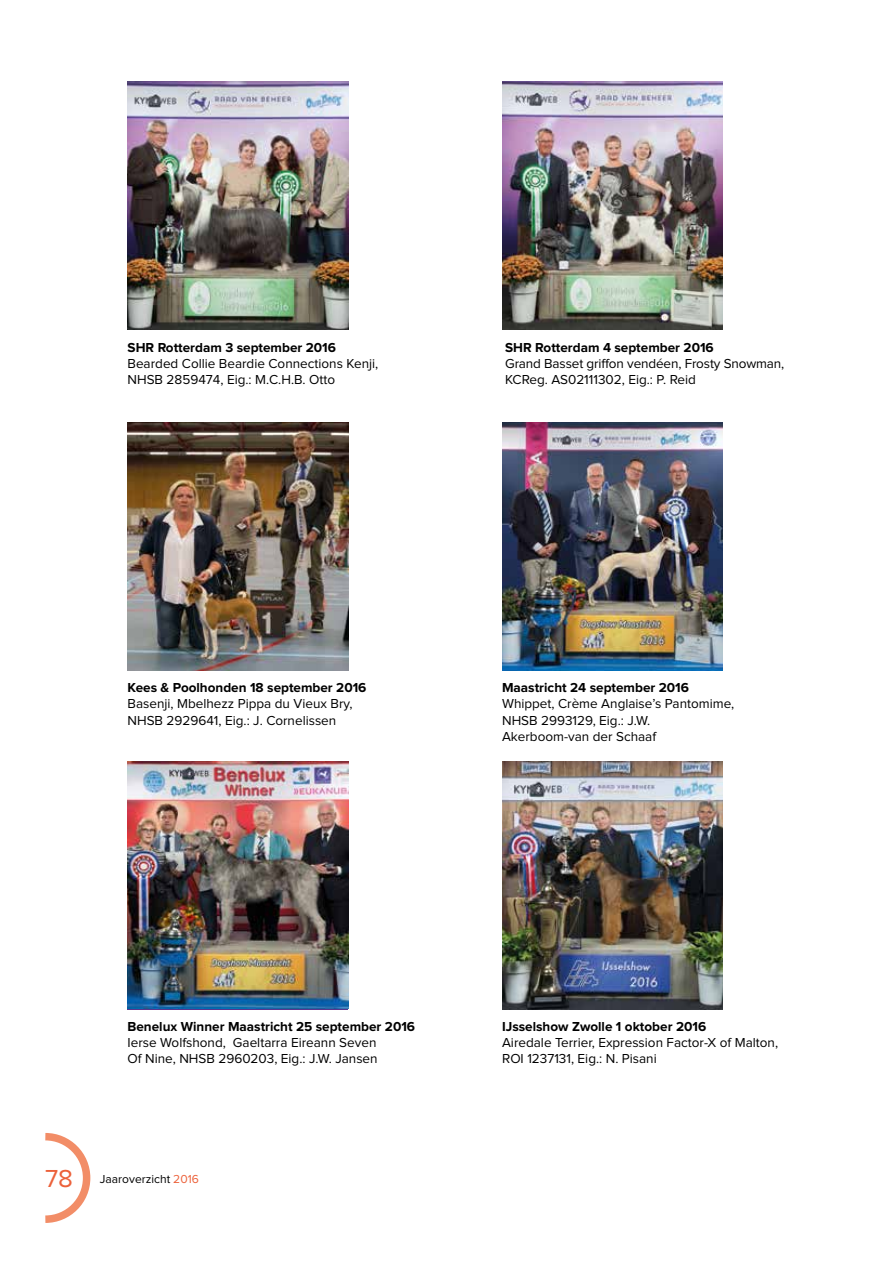
<style>
.page{position:relative;width:893px;height:1263px;background:#fff}
.page>*{position:absolute;margin:0;border:0;box-sizing:border-box;transform-origin:0 0}
.t1{font:13.5px/16.2px "Proxima Nova";color:#000}
.t2{font:700 13.5px "Proxima Nova";color:#000}
.t3{font:12px "Proxima Nova";color:#000}
.s1{font-size:25.5px;color:#ec613a}
.s2{color:#ec613a}
</style>
<div class="page">
<img style="left:128px;top:761px;width:220px;height:248px">
<img style="left:502px;top:422px;width:221px;height:249px">
<img style="left:128px;top:422px;width:220px;height:249px">
<img style="left:502px;top:82px;width:221px;height:248px">
<img style="left:128px;top:82px;width:220px;height:248px">
<img style="left:502px;top:761px;width:221px;height:248px">
<svg style="left:45px;top:1133px;width:46px;height:90px"></svg>
<p class="t2" style="left:128px;top:341px;width:210px">SHR Rotterdam 3 september 2016</p>
<p class="t1" style="left:128px;top:356px;width:252px">Bearded Collie Beardie Connections Kenji,<br>NHSB 2859474, Eig.: M.C.H.B. Otto</p>
<p class="t2" style="left:505px;top:341px;width:210px">SHR Rotterdam 4 september 2016</p>
<p class="t1" style="left:505px;top:356px;width:281px">Grand Basset griffon vendéen, Frosty Snowman,<br>KCReg. AS02111302, Eig.: P. Reid</p>
<p class="t2" style="left:128px;top:681px;width:240px">Kees &amp; Poolhonden 18 september 2016</p>
<p class="t1" style="left:128px;top:696px;width:226px">Basenji, Mbelhezz Pippa du Vieux Bry,<br>NHSB 2929641, Eig.: J. Cornelissen</p>
<p class="t2" style="left:502px;top:681px;width:188px">Maastricht 24 september 2016</p>
<p class="t1" style="left:502px;top:696px;width:234px">Whippet, Crème Anglaise’s Pantomime,<br>NHSB 2993129, Eig.: J.W.<br>Akerboom-van der Schaaf</p>
<p class="t2" style="left:128px;top:1020px;width:289px">Benelux Winner Maastricht 25 september 2016</p>
<p class="t1" style="left:128px;top:1035px;width:252px">Ierse Wolfshond, Gaeltarra Eireann Seven<br>Of Nine, NHSB 2960203, Eig.: J.W. Jansen</p>
<p class="t3" style="left:45px;top:1174px;width:155px"><span class="s1">78</span> Jaaroverzicht <span class="s2">2016</span></p>
<p class="t2" style="left:502px;top:1020px;width:206px">IJsselshow Zwolle 1 oktober 2016</p>
<p class="t1" style="left:502px;top:1035px;width:278px">Airedale Terrier, Expression Factor-X of Malton,<br>ROI 1237131, Eig.: N. Pisani</p>
</div>
